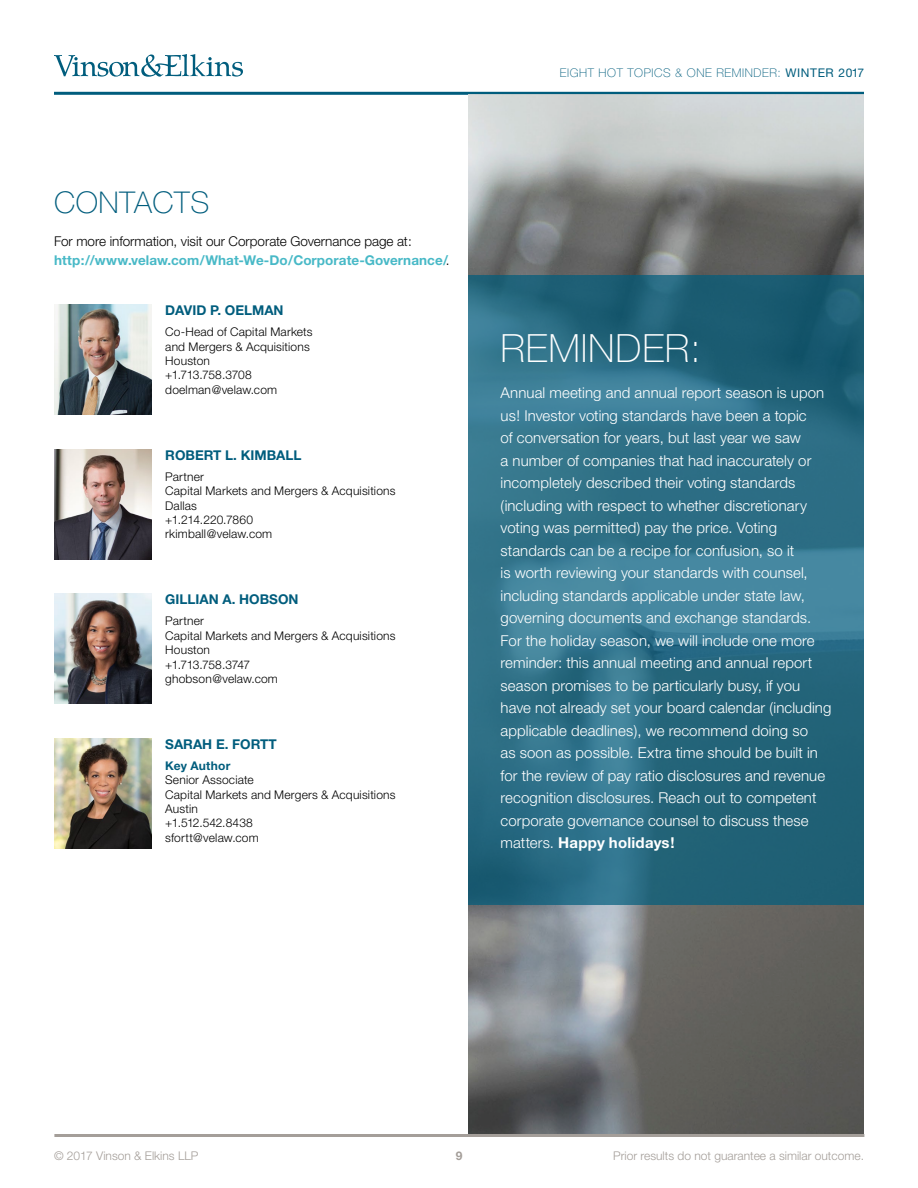
<style>
.page{position:relative;width:918px;height:1188px;background:#fff}
.page>*{position:absolute;margin:0;border:0;box-sizing:border-box;transform-origin:0 0}
.t1{font:100 39px "Helvetica Neue";letter-spacing:.02em;color:#fff}
.t2{font:100 30px "Helvetica Neue";letter-spacing:.02em;color:#005d7d}
.t3{font:300 15px/22.5px "Helvetica Neue";letter-spacing:.005em;color:#fff}
.t4{font:300 13.5px/19.5px "Helvetica Neue";color:#000}
.t5{font:700 13.5px "Helvetica Neue";color:#005d7d}
.t6{font:300 12px/14.4px "Helvetica Neue";letter-spacing:.015em;color:#000}
.t7{font:300 12px "Helvetica Neue";color:#a49e99}
.t8{font:100 12px "Helvetica Neue";letter-spacing:.05em;color:#005d7d}
.t9{font:700 12px "Helvetica Neue";letter-spacing:.02em;color:#005d7d}
.t10{font:700 12px "Helvetica Neue";color:#a49e99}
.s1{font-weight:700;color:#48b9c7}
.s2{font-weight:400}
.s3{font-weight:700}
</style>
<div class="page">
<hr style="left:54px;top:92px;width:810px;height:3px;background:#005d7d">
<hr style="left:54px;top:1134px;width:810px;height:3px;background:#a49e99">
<svg style="left:54px;top:54px;width:189px;height:23px"></svg>
<img style="left:468px;top:95px;width:396px;height:1039px">
<svg style="left:468px;top:275px;width:396px;height:629px;background:#2d6e85"></svg>
<img style="left:54px;top:305px;width:98px;height:110px">
<img style="left:54px;top:594px;width:98px;height:110px">
<img style="left:54px;top:738px;width:98px;height:110px">
<img style="left:54px;top:449px;width:98px;height:110px">
<h2 class="t2" style="left:54px;top:185px;width:157px">CONTACTS</h2>
<p class="t4" style="left:54px;top:231px;width:397px">For more information, visit our Corporate Governance page at: <span class="s1">http://www.velaw.com/What-We-Do/Corporate-Governance/</span>.</p>
<p class="t5" style="left:165px;top:302px;width:120px">DAVID P. OELMAN</p>
<p class="t6" style="left:165px;top:325px;width:149px">Co-Head of Capital Markets and Mergers &amp; Acquisitions<br>Houston<br>+1.713.758.3708 doelman@velaw.com</p>
<p class="t5" style="left:165px;top:446px;width:138px">ROBERT L. KIMBALL</p>
<p class="t6" style="left:165px;top:469px;width:232px">Partner<br>Capital Markets and Mergers &amp; Acquisitions<br>Dallas<br>+1.214.220.7860<br>rkimball@velaw.com</p>
<p class="t5" style="left:165px;top:591px;width:135px">GILLIAN A. HOBSON</p>
<p class="t6" style="left:165px;top:614px;width:232px">Partner<br>Capital Markets and Mergers &amp; Acquisitions<br>Houston<br>+1.713.758.3747<br>ghobson@velaw.com</p>
<p class="t5" style="left:165px;top:736px;width:113px">SARAH E. FORTT</p>
<p class="t9" style="left:165px;top:758px;width:67px">Key Author</p>
<p class="t6" style="left:165px;top:773px;width:232px">Senior Associate<br>Capital Markets and Mergers &amp; Acquisitions<br>Austin<br>+1.512.542.8438<br>sfortt@velaw.com</p>
<p class="t8" style="left:560px;top:66px;width:306px">EIGHT HOT TOPICS &amp; ONE REMINDER: <span class="s2">WINTER 2017</span></p>
<h1 class="t1" style="left:501px;top:326px;width:202px">REMINDER:</h1>
<p class="t3" style="left:501px;top:381px;width:332px">Annual meeting and annual report season is upon us! Investor voting standards have been a topic<br>of conversation for years, but last year we saw<br>a number of companies that had inaccurately or incompletely described their voting standards (including with respect to whether discretionary voting was permitted) pay the price. Voting standards can be a recipe for confusion, so it<br>is worth reviewing your standards with counsel, including standards applicable under state law, governing documents and exchange standards.<br>For the holiday season, we will include one more reminder: this annual meeting and annual report season promises to be particularly busy, if you have not already set your board calendar (including applicable deadlines), we recommend doing so<br>as soon as possible. Extra time should be built in for the review of pay ratio disclosures and revenue recognition disclosures. Reach out to competent corporate governance counsel to discuss these matters. <span class="s3">Happy holidays!</span></p>
<p class="t7" style="left:54px;top:1148px;width:146px">© 2017 Vinson &amp; Elkins LLP</p>
<p class="t10" style="left:456px;top:1148px;width:8px">9</p>
<p class="t7" style="left:613px;top:1148px;width:252px">Prior results do not guarantee a similar outcome.</p>
</div>
